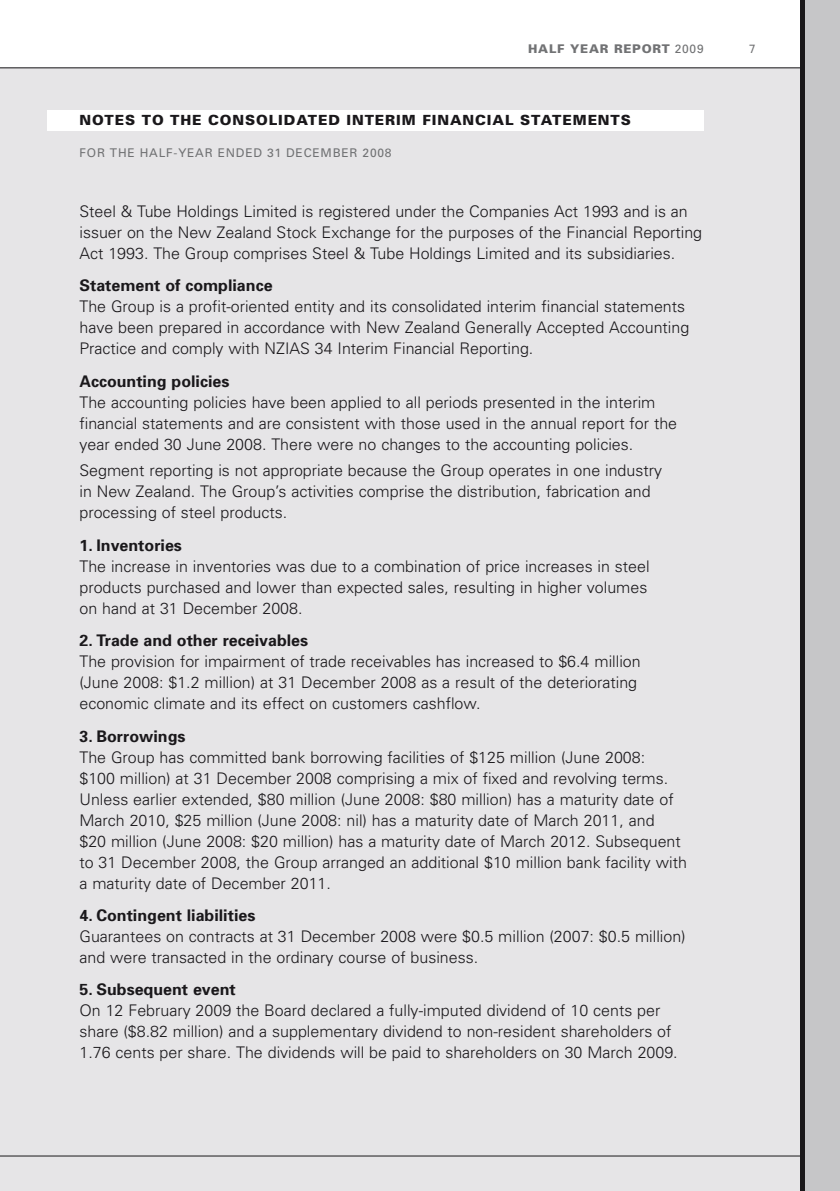
<style>
.page{position:relative;width:840px;height:1191px;background:#fff}
.page>*{position:absolute;margin:0;border:0;box-sizing:border-box;transform-origin:0 0}
.t1{font:300 16px/21px "Univers";color:#1a181b}
.t2{font:700 16px "Univers";color:#1a181b}
.t3{font:900 14px "Univers";letter-spacing:.065em;color:#1a181b}
.t4{font:12px "Univers";letter-spacing:.065em;color:#717274}
.t5{font:900 12px "Univers";letter-spacing:.065em;color:#717274}
.s1{font-weight:400}
</style>
<div class="page">
<div style="left:0;top:68px;width:804px;height:1123px;background:#e6e5e7"></div>
<hr style="left:0;top:1155px;width:835px;height:1px;background:#1a181b">
<hr style="left:0;top:67px;width:799px;height:1px;background:#1a181b">
<div style="left:803px;top:0;width:36px;height:1191px;background:#c6c6c8"></div>
<svg style="left:799px;top:0;width:4px;height:1191px;fill:#1a181b"></svg>
<div style="left:48px;top:110px;width:655px;height:20px;background:#fff"></div>
<p class="t5" style="left:528px;top:41px;width:177px">HALF YEAR REPORT <span class="s1">2009</span></p>
<p class="t4" style="left:748px;top:41px;width:8px">7</p>
<p class="t3" style="left:79px;top:112px;width:25px">NOTES</p>
<p class="t3" style="left:142px;top:112px;width:12px">TO</p>
<p class="t3" style="left:170px;top:112px;width:12px">THE</p>
<p class="t3" style="left:208px;top:112px;width:156px">CONSOLIDATED INTERIM</p>
<p class="t3" style="left:422px;top:112px;width:21px">FINANCIAL</p>
<p class="t3" style="left:520px;top:112px;width:24px">STATEMENTS</p>
<p class="t4" style="left:79px;top:145px;width:40px">FOR THE</p>
<p class="t4" style="left:140px;top:145px;width:88px">HALF-YEAR ENDED</p>
<p class="t4" style="left:267px;top:145px;width:39px">31 DECEM</p>
<p class="t4" style="left:332px;top:145px;width:60px">BER 2008</p>
<p class="t1" style="left:79px;top:200px;width:624px">Steel &amp; Tube Holdings Limited is registered under the Companies Act 1993 and is an issuer on the New Zealand Stock Exchange for the purposes of the Financial Reporting<br>Act 1993. The Group comprises Steel &amp; Tube Holdings Limited and its subsidiaries.</p>
<p class="t2" style="left:79px;top:275px;width:194px">Statement of compliance</p>
<p class="t1" style="left:79px;top:296px;width:611px">The Group is a profit-oriented entity and its consolidated interim financial statements have been prepared in accordance with New Zealand Generally Accepted Accounting<br>Practice and comply with NZIAS 34 Interim Financial Reporting.</p>
<p class="t2" style="left:79px;top:371px;width:151px">Accounting policies</p>
<p class="t1" style="left:79px;top:391px;width:599px">The accounting policies have been applied to all periods presented in the interim financial statements and are consistent with those used in the annual report for the year ended 30 June 2008. There were no changes to the accounting policies.</p>
<p class="t1" style="left:79px;top:460px;width:584px">Segment reporting is not appropriate because the Group operates in one industry in New Zealand. The Group’s activities comprise the distribution, fabrication and processing of steel products.</p>
<p class="t2" style="left:79px;top:535px;width:104px">1. Inventories</p>
<p class="t1" style="left:79px;top:555px;width:571px">The increase in inventories was due to a combination of price increases in steel products purchased and lower than expected sales, resulting in higher volumes on hand at 31 December 2008.</p>
<p class="t2" style="left:79px;top:630px;width:230px">2. Trade and other receivables</p>
<p class="t1" style="left:79px;top:650px;width:562px">The provision for impairment of trade receivables has increased to $6.4 million (June 2008: $1.2 million) at 31 December 2008 as a result of the deteriorating economic climate and its effect on customers cashflow.</p>
<p class="t2" style="left:79px;top:725px;width:107px">3. Borrowings</p>
<p class="t1" style="left:79px;top:746px;width:608px">The Group has committed bank borrowing facilities of $125 million (June 2008:<br>$100 million) at 31 December 2008 comprising a mix of fixed and revolving terms.<br>Unless earlier extended, $80 million (June 2008: $80 million) has a maturity date of March 2010, $25 million (June 2008: nil) has a maturity date of March 2011, and<br>$20 million (June 2008: $20 million) has a maturity date of March 2012. Subsequent to 31 December 2008, the Group arranged an additional $10 million bank facility with a maturity date of December 2011.</p>
<p class="t2" style="left:79px;top:905px;width:177px">4. Contingent liabilities</p>
<p class="t1" style="left:79px;top:925px;width:607px">Guarantees on contracts at 31 December 2008 were $0.5 million (2007: $0.5 million) and were transacted in the ordinary course of business.</p>
<p class="t2" style="left:79px;top:979px;width:158px">5. Subsequent event</p>
<p class="t1" style="left:79px;top:999px;width:599px">On 12 February 2009 the Board declared a fully-imputed dividend of 10 cents per share ($8.82 million) and a supplementary dividend to non-resident shareholders of<br>1.76 cents per share. The dividends will be paid to shareholders on 30 March 2009.</p>
</div>
